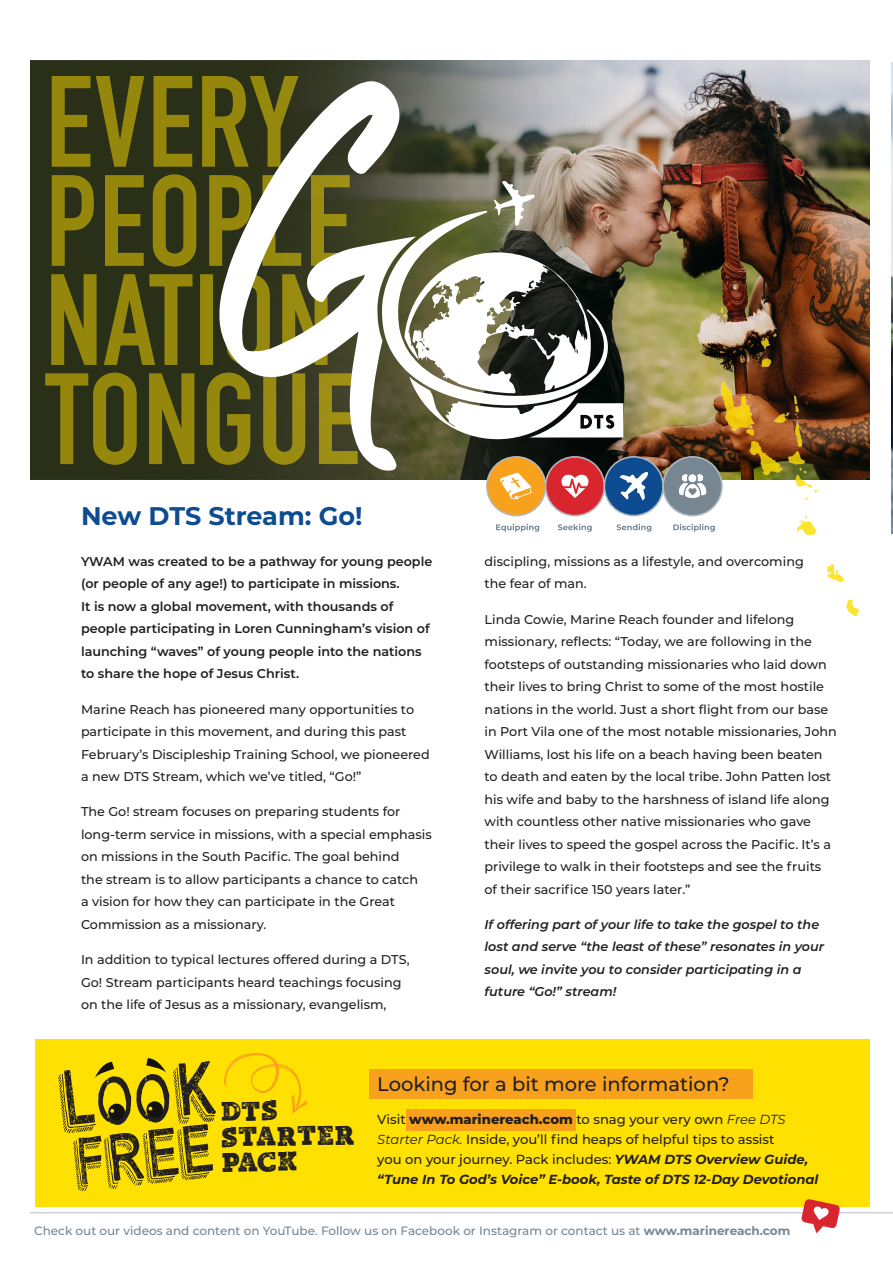
<style>
.page{position:relative;width:893px;height:1263px;background:#fff}
.page>*{position:absolute;margin:0;border:0;box-sizing:border-box;transform-origin:0 0}
.t1{font:25.8px "Mutiara Vintage";color:#231f20}
.t2{font:700 25.5px "Montserrat";letter-spacing:-.005em;color:#0d4c91}
.t3{font:500 19.5px "Montserrat";color:#231f20}
.t4{font:500 13.2px/20.1px "Montserrat";color:#231f20}
.t5{font:500 12.75px/22.5px "Montserrat";color:#231f20}
.t6{font:600 12.75px/22.5px "Montserrat";color:#231f20}
.t7{font:italic 600 12.75px/22.5px "Montserrat";color:#231f20}
.t8{font:500 12px "Montserrat";color:#768693}
.s1{font-weight:800}
.s2{font-weight:400;font-style:italic}
.s3{font-weight:700;font-style:italic}
.s4{font-weight:700}
</style>
<div class="page">
<img style="left:891px;top:62px;width:2px;height:472px">
<div style="left:35px;top:1040px;width:835px;height:167px;background:#ffe101"></div>
<hr style="left:30px;top:1212px;width:863px;height:1px;background:#cdd0d6">
<svg style="left:801px;top:1199px;width:39px;height:34px"></svg>
<img style="left:608px;top:61px;width:262px;height:410px">
<svg style="left:30px;top:61px;width:578px;height:418px;background:#585b4c"></svg>
<svg style="left:45px;top:373px;width:174px;height:92px;background:#5f5b11"></svg>
<svg style="left:51px;top:273px;width:168px;height:93px;background:#605c11"></svg>
<svg style="left:52px;top:174px;width:167px;height:93px;background:#5d5a12"></svg>
<svg style="left:52px;top:76px;width:246px;height:91px;background:#5e5a12"></svg>
<svg style="left:219px;top:81px;width:197px;height:390px"></svg>
<svg style="left:382px;top:181px;width:241px;height:258px"></svg>
<img style="left:615px;top:295px;width:255px;height:322px">
<div style="left:487px;top:457px;width:59px;height:59px;background:#f8a11c;border-radius:50%"></div>
<div style="left:486px;top:456px;width:60px;height:60px;border:2px solid #b2b8c0;border-radius:50%"></div>
<div style="left:546px;top:457px;width:58px;height:59px;background:#d9262e;border-radius:50%"></div>
<div style="left:545px;top:456px;width:60px;height:60px;border:2px solid #b2b8c0;border-radius:50%"></div>
<div style="left:604px;top:457px;width:59px;height:59px;background:#0d4c91;border-radius:50%"></div>
<div style="left:604px;top:456px;width:60px;height:60px;border:2px solid #b2b8c0;border-radius:50%"></div>
<div style="left:663px;top:457px;width:59px;height:59px;background:#768693;border-radius:50%"></div>
<div style="left:662px;top:456px;width:61px;height:60px;border:2px solid #b2b8c0;border-radius:50%"></div>
<svg style="left:679px;top:474px;width:27px;height:24px"></svg>
<svg style="left:562px;top:474px;width:26px;height:24px"></svg>
<svg style="left:500px;top:473px;width:33px;height:27px"></svg>
<svg style="left:619px;top:472px;width:29px;height:28px"></svg>
<svg style="left:496px;top:524px;width:43px;height:8px"></svg>
<svg style="left:558px;top:524px;width:34px;height:8px"></svg>
<svg style="left:616px;top:524px;width:35px;height:8px"></svg>
<svg style="left:673px;top:524px;width:42px;height:8px"></svg>
<svg style="left:58px;top:1058px;width:158px;height:133px"></svg>
<div style="left:406px;top:1109px;width:169px;height:21px;background:#f8a11c"></div>
<div style="left:369px;top:1070px;width:384px;height:29px;background:#f8a11c"></div>
<svg style="left:224px;top:1053px;width:84px;height:61px"></svg>
<p class="t2" style="left:81px;top:498px;width:283px">New DTS Stream: Go!</p>
<p class="t6" style="left:81px;top:549px;width:353px">YWAM was created to be a pathway for young people (or people of any age!) to participate in missions.<br>It is now a global movement, with thousands of people participating in Loren Cunningham’s vision of launching “waves” of young people into the nations to share the hope of Jesus Christ.</p>
<p class="t5" style="left:81px;top:697px;width:350px">Marine Reach has pioneered many opportunities to participate in this movement, and during this past February’s Discipleship Training School, we pioneered a new DTS Stream, which we’ve titled, “Go!”</p>
<p class="t5" style="left:81px;top:800px;width:352px">The Go! stream focuses on preparing students for long-term service in missions, with a special emphasis on missions in the South Pacific. The goal behind<br>the stream is to allow participants a chance to catch<br>a vision for how they can participate in the Great Commission as a missionary.</p>
<p class="t5" style="left:81px;top:948px;width:330px">In addition to typical lectures offered during a DTS,<br>Go! Stream participants heard teachings focusing on the life of Jesus as a missionary, evangelism,</p>
<p class="t5" style="left:485px;top:550px;width:321px">discipling, missions as a lifestyle, and overcoming the fear of man.</p>
<p class="t5" style="left:485px;top:607px;width:354px">Linda Cowie, Marine Reach founder and lifelong missionary, reflects: “Today, we are following in the footsteps of outstanding missionaries who laid down their lives to bring Christ to some of the most hostile nations in the world. Just a short flight from our base in Port Vila one of the most notable missionaries, John Williams, lost his life on a beach having been beaten to death and eaten by the local tribe. John Patten lost his wife and baby to the harshness of island life along with countless other native missionaries who gave their lives to speed the gospel across the Pacific. It’s a privilege to walk in their footsteps and see the fruits of their sacrifice 150 years later.”</p>
<p class="t7" style="left:485px;top:913px;width:341px">If offering part of your life to take the gospel to the lost and serve “the least of these” resonates in your soul, we invite you to consider participating in a future “Go!” stream!</p>
<p class="t1" style="left:222px;top:1116px;width:135px;rotate:-1deg">Starter</p>
<p class="t1" style="left:222px;top:1142px;width:78px;rotate:-1deg">Pack</p>
<p class="t3" style="left:377px;top:1070px;width:354px">Looking for a bit more information?</p>
<p class="t4" style="left:377px;top:1108px;width:443px">Visit <span class="s1">www.marinereach.com</span> to snag your very own <span class="s2">Free DTS Starter Pack.</span> Inside, you’ll find heaps of helpful tips to assist<br>you on your journey. Pack includes: <span class="s3">YWAM DTS Overview Guide, “Tune In To God’s Voice” E-book, Taste of DTS 12-Day Devotional</span></p>
<p class="t8" style="left:34px;top:1222px;width:758px">Check out our videos and content on YouTube. Follow us on Facebook or Instagram or contact us at <span class="s4">www.marinereach.com</span></p>
</div>
